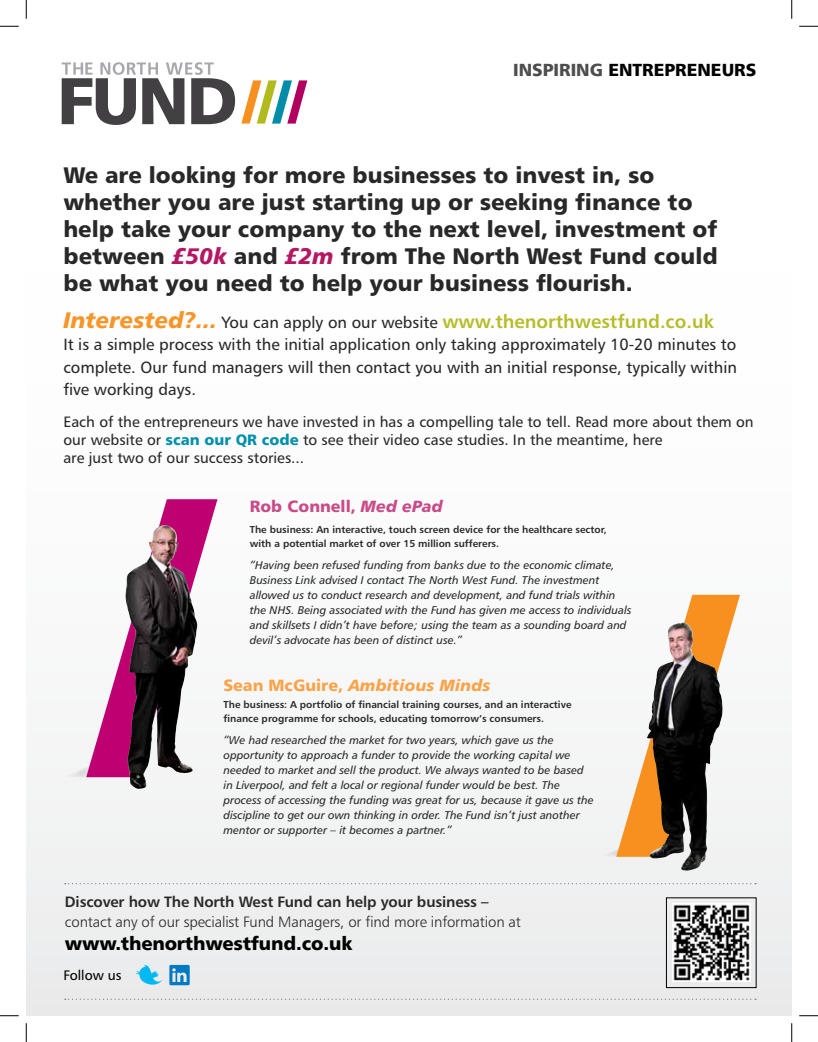
<style>
.page{position:relative;width:818px;height:1042px;background:#fff}
.page>*{position:absolute;margin:0;border:0;box-sizing:border-box;transform-origin:0 0}
.t1{font:22.5px/27px "Humanist 777 BT Black B";color:#292829}
.t2{font:18.75px "Humanist 777 BT Bold B";color:#b5bd29}
.t3{font:18.75px "Humanist 777 BT Black B";letter-spacing:-.01em;color:#000}
.t4{font:17.5px "Humanist 777 BT Black B";color:#000}
.t5{font:16.25px/22.5px "Humanist 777 BT Roman B";color:#292829;text-align:justify}
.t6{font:16.25px "Humanist 777 BT Black Italic B";color:#f9a44a}
.t7{font:16.25px "Humanist 777 BT Black B";color:#c94b88}
.t8{font:15px/18px "Humanist 777 BT Roman B";color:#292829}
.t9{font:15px "Humanist 777 BT Light B";letter-spacing:-.01em;color:#292829}
.t10{font:15px "Humanist 777 BT Bold B";letter-spacing:-.01em;color:#292829}
.t11{font:13.75px "Humanist 777 BT Roman B";color:#000}
.t12{font:11.25px/15px "Humanist 777 BT Italic B";color:#292829}
.t13{font:10px/13.8px "Humanist 777 BT Bold B";color:#292829}
.s1{color:#4d4d4f}
.s2{font-family:"Humanist 777 BT Black Italic B";color:#b51862}
.s3{font-family:"Humanist 777 BT Black Italic B";font-size:22.5px;color:#f89528}
.s4{font-family:"Humanist 777 BT Roman B";font-size:16.25px;color:#292829}
.s5{font-family:"Humanist 777 BT Black B";color:#0090ac}
.s6{font-family:"Humanist 777 BT Black Italic B"}
.s7{font-family:"Humanist 777 BT Black B"}
</style>
<div class="page">
<div style="left:26px;top:16px;width:766px;height:999px;background:linear-gradient(to bottom,#fff,#edeeef)"></div>
<img style="left:672px;top:903px;width:78px;height:78px">
<svg style="left:169px;top:964px;width:21px;height:20px"></svg>
<svg style="left:136px;top:964px;width:27px;height:20px"></svg>
<svg style="left:65px;top:882px;width:691px;height:2px"></svg>
<svg style="left:65px;top:998px;width:691px;height:1px"></svg>
<svg style="left:62px;top:761px;width:24px;height:16px"></svg>
<svg style="left:86px;top:499px;width:131px;height:278px;fill:#f6f6f7"></svg>
<img style="left:125px;top:525px;width:40px;height:264px">
<svg style="left:599px;top:594px;width:141px;height:262px"></svg>
<img style="left:647px;top:622px;width:35px;height:122px">
<svg style="left:26px;top:20px;width:330px;height:133px"></svg>
<svg style="left:241px;top:80px;width:66px;height:43px"></svg>
<svg style="left:62px;top:62px;width:173px;height:63px"></svg>
<svg style="left:0;top:25px;width:19px;height:2px"></svg>
<svg style="left:799px;top:25px;width:19px;height:2px"></svg>
<svg style="left:0;top:1015px;width:19px;height:1px"></svg>
<svg style="left:799px;top:1015px;width:19px;height:1px"></svg>
<svg style="left:25px;top:0;width:2px;height:19px"></svg>
<svg style="left:25px;top:1023px;width:2px;height:18px"></svg>
<svg style="left:791px;top:0;width:1px;height:19px"></svg>
<svg style="left:791px;top:1023px;width:1px;height:18px"></svg>
<h3 class="t4" style="left:513px;top:58px;width:245px"><span class="s1">INSPIRING</span> ENTREPRENEURS</h3>
<p class="t1" style="left:63px;top:161px;width:656px">We are looking for more businesses to invest in, so whether you are just starting up or seeking finance to help take your company to the next level, investment of between <span class="s2">£50k</span> and <span class="s2">£2m</span> from The North West Fund could be what you need to help your business flourish.</p>
<h2 class="t2" style="left:63px;top:309px;width:652px"><span class="s3">Interested?...</span> <span class="s4">You can apply on our website</span> www.thenorthwestfund.co.uk</h2>
<h3 class="t5" style="left:63px;top:333px;width:675px">It is a simple process with the initial application only taking approximately 10-20 minutes to complete. Our fund managers will then contact you with an initial response, typically within five working days.</h3>
<h3 class="t8" style="left:63px;top:412px;width:692px">Each of the entrepreneurs we have invested in has a compelling tale to tell. Read more about them on our website or <span class="s5">scan our QR code</span> to see their video case studies. In the meantime, here<br>are just two of our success stories...</h3>
<h3 class="t7" style="left:250px;top:496px;width:194px">Rob Connell, <span class="s6">Med ePad</span></h3>
<p class="t13" style="left:250px;top:522px;width:358px">The business: An interactive, touch screen device for the healthcare sector, with a potential market of over 15 million sufferers.</p>
<p class="t12" style="left:250px;top:557px;width:383px">“Having been refused funding from banks due to the economic climate, Business Link advised I contact The North West Fund. The investment allowed us to conduct research and development, and fund trials within the NHS. Being associated with the Fund has given me access to individuals and skillsets I didn’t have before; using the team as a sounding board and devil’s advocate has been of distinct use.”</p>
<h3 class="t6" style="left:223px;top:674px;width:269px"><span class="s7">Sean McGuire,</span> Ambitious Minds</h3>
<p class="t13" style="left:223px;top:697px;width:349px">The business: A portfolio of financial training courses, and an interactive finance programme for schools, educating tomorrow’s consumers.</p>
<p class="t12" style="left:223px;top:732px;width:372px">“We had researched the market for two years, which gave us the opportunity to approach a funder to provide the working capital we needed to market and sell the product. We always wanted to be based in Liverpool, and felt a local or regional funder would be best. The process of accessing the funding was great for us, because it gave us the discipline to get our own thinking in order. The Fund isn’t just another mentor or supporter – it becomes a partner.”</p>
<h3 class="t10" style="left:65px;top:892px;width:425px">Discover how The North West Fund can help your business –</h3>
<h3 class="t9" style="left:65px;top:912px;width:457px">contact any of our specialist Fund Managers, or find more information at</h3>
<h2 class="t3" style="left:65px;top:930px;width:289px">www.thenorthwestfund.co.uk</h2>
<p class="t11" style="left:64px;top:966px;width:60px">Follow us</p>
</div>
